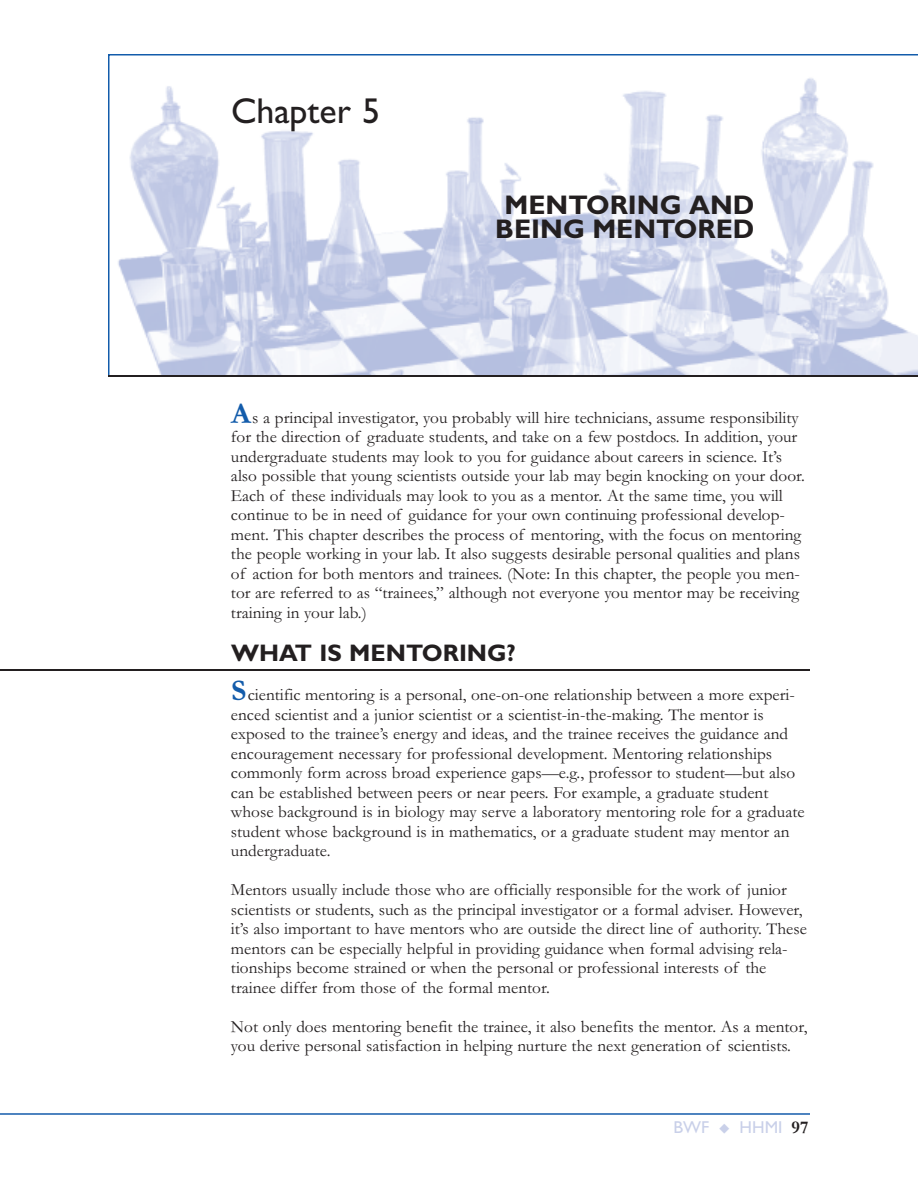
<style>
.page{position:relative;width:918px;height:1188px;background:#fff}
.page>*{position:absolute;margin:0;border:0;box-sizing:border-box;transform-origin:0 0}
.t1{font:36px "Gill Sans";color:#231f20}
.t2{font:700 27px/24px "Gill Sans";color:#231f20;text-align:center}
.t3{font:700 24px "Gill Sans";color:#231f20}
.t4{font:17.25px/19.5px "Garamond";color:#231f20}
.t5{font:17.25px "Gill Sans";color:#c9d0e9}
.s1{font-weight:700;font-size:30px;color:#135cab}
.s2{font-family:"Garamond";font-weight:700;font-size:18px;color:#231f20}
</style>
<div class="page">
<hr style="left:0;top:1113px;width:810px;height:2px;background:#135cab">
<svg style="left:108px;top:54px;width:810px;height:322px"></svg>
<hr style="left:0;top:670px;width:810px;height:1px;background:#231f20">
<hr style="left:108px;top:376px;width:810px;height:1px;background:#231f20">
<h1 class="t1" style="left:231px;top:97px;width:151px">Chapter 5</h1>
<h2 class="t2" style="left:495px;top:196px;width:261px">MENTORING AND<br>BEING MENTORED</h2>
<p class="t4" style="left:231px;top:407px;width:576px"><span class="s1">A</span>s a principal investigator, you probably will hire technicians, assume responsibility for the direction of graduate students, and take on a few postdocs. In addition, your undergraduate students may look to you for guidance about careers in science. It’s also possible that young scientists outside your lab may begin knocking on your door.<br>Each of these individuals may look to you as a mentor. At the same time, you will continue to be in need of guidance for your own continuing professional develop&shy;ment. This chapter describes the process of mentoring, with the focus on mentoring the people working in your lab. It also suggests desirable personal qualities and plans of action for both mentors and trainees. (Note: In this chapter, the people you men&shy;tor are referred to as “trainees,” although not everyone you mentor may be receiving training in your lab.)</p>
<h3 class="t3" style="left:231px;top:644px;width:286px">WHAT IS MENTORING?</h3>
<p class="t4" style="left:231px;top:685px;width:575px"><span class="s1">S</span>cientific mentoring is a personal, one-on-one relationship between a more experi&shy;enced scientist and a junior scientist or a scientist-in-the-making. The mentor is exposed to the trainee’s energy and ideas, and the trainee receives the guidance and encouragement necessary for professional development. Mentoring relationships commonly form across broad experience gaps—e.g., professor to student—but also can be established between peers or near peers. For example, a graduate student whose background is in biology may serve a laboratory mentoring role for a graduate student whose background is in mathematics, or a graduate student may mentor an undergraduate.</p>
<p class="t4" style="left:231px;top:880px;width:577px">Mentors usually include those who are officially responsible for the work of junior scientists or students, such as the principal investigator or a formal adviser. However, it’s also important to have mentors who are outside the direct line of authority. These mentors can be especially helpful in providing guidance when formal advising rela&shy;tionships become strained or when the personal or professional interests of the trainee differ from those of the formal mentor.</p>
<p class="t4" style="left:231px;top:1016px;width:578px">Not only does mentoring benefit the trainee, it also benefits the mentor. As a mentor, you derive personal satisfaction in helping nurture the next generation of scientists.</p>
<p class="t5" style="left:674px;top:1120px;width:136px">BWF ◆ HHMI <span class="s2">97</span></p>
</div>
